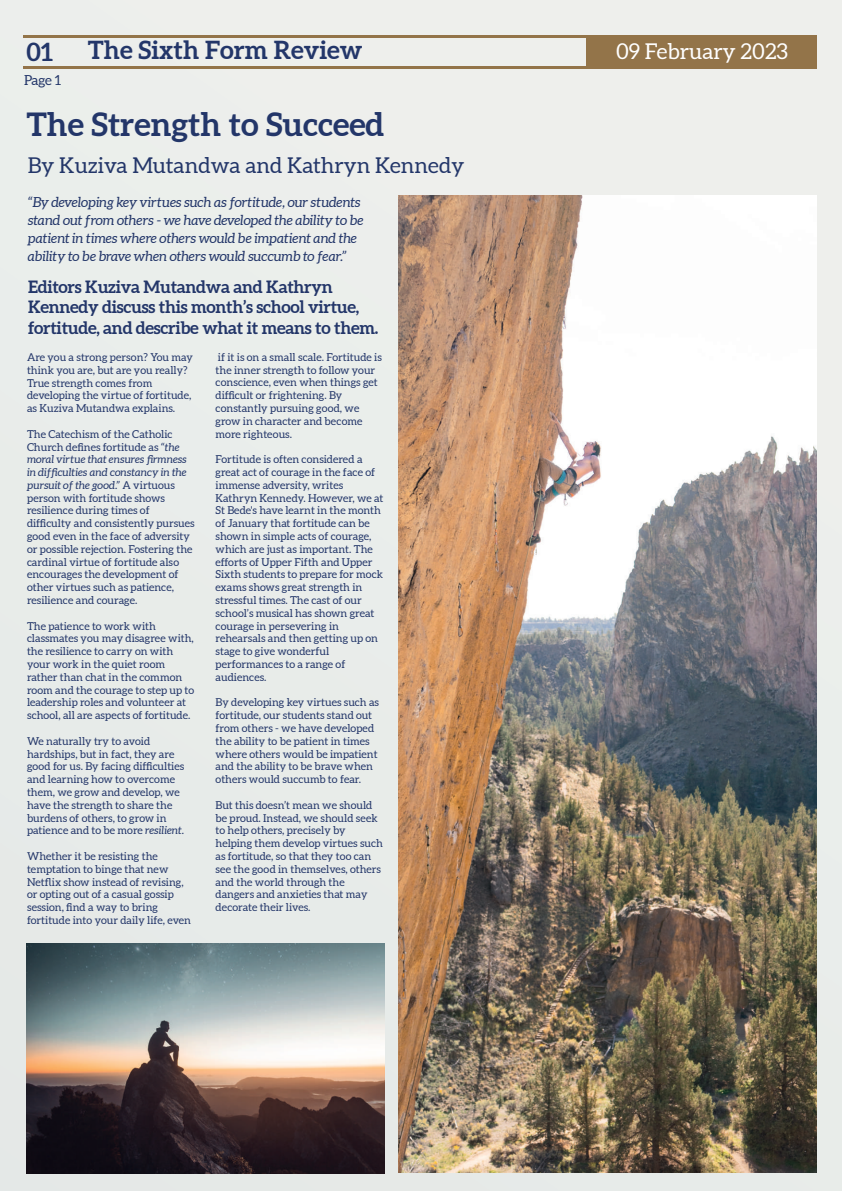
<style>
.page{position:relative;width:842px;height:1191px;background:#eaeeeb}
.page>*{position:absolute;margin:0;border:0;box-sizing:border-box;transform-origin:0 0}
.t1{font:700 32.6px "Aleo";color:#233669}
.t2{font:700 25.4px "Aleo";color:#233669}
.t3{font:21.8px "Aleo";color:#233669}
.t4{font:21.8px "Aleo";color:#fff}
.t5{font:700 17.3px/20.7px "Aleo";letter-spacing:-.015em;color:#233669}
.t6{font:italic 13.8px/18.1px "Aleo";letter-spacing:-.01em;color:#233669}
.t7{font:13.8px "Aleo";color:#233669}
.t8{font:10.9px/12.8px "Aleo";color:#233669}
.s1{font-style:italic}
</style>
<div class="page">
<hr style="left:24px;top:35px;width:793px;height:3px;background:#937449">
<hr style="left:24px;top:66px;width:793px;height:3px;background:#937449">
<div style="left:587px;top:36px;width:230px;height:31px;background:#937449"></div>
<img style="left:398px;top:195px;width:418px;height:977px">
<img style="left:27px;top:943px;width:358px;height:230px">
<h2 class="t2" style="left:26px;top:37px;width:28px">01</h2>
<h2 class="t2" style="left:88px;top:35px;width:276px">The Sixth Form Review</h2>
<h3 class="t4" style="left:616px;top:39px;width:174px">09 February 2023</h3>
<p class="t7" style="left:24px;top:72px;width:39px">Page 1</p>
<h1 class="t1" style="left:26px;top:105px;width:359px">The Strength to Succeed</h1>
<h3 class="t3" style="left:28px;top:153px;width:438px">By Kuziva Mutandwa and Kathryn Kennedy</h3>
<p class="t6" style="left:28px;top:193px;width:337px">“By developing key virtues such as fortitude, our students stand out from others - we have developed the ability to be patient in times where others would be impatient and the ability to be brave when others would succumb to fear.”</p>
<h3 class="t5" style="left:28px;top:277px;width:352px">Editors Kuziva Mutandwa and Kathryn<br>Kennedy discuss this month’s school virtue, fortitude, and describe what it means to them.</h3>
<p class="t8" style="left:27px;top:351px;width:168px">Are you a strong person? You may think you are, but are you really?<br>True strength comes from developing the virtue of fortitude, as Kuziva Mutandwa explains.</p>
<p class="t8" style="left:27px;top:428px;width:169px">The Catechism of the Catholic<br>Church defines fortitude as <span class="s1">“the moral virtue that ensures firmness in difficulties and constancy in the pursuit of the good.”</span> A virtuous person with fortitude shows resilience during times of difficulty and consistently pursues good even in the face of adversity or possible rejection. Fostering the cardinal virtue of fortitude also encourages the development of other virtues such as patience, resilience and courage.</p>
<p class="t8" style="left:27px;top:620px;width:169px">The patience to work with classmates you may disagree with, the resilience to carry on with your work in the quiet room rather than chat in the common room and the courage to step up to leadership roles and volunteer at school, all are aspects of fortitude.</p>
<p class="t8" style="left:27px;top:735px;width:159px">We naturally try to avoid hardships, but in fact, they are good for us. By facing difficulties and learning how to overcome them, we grow and develop, we have the strength to share the burdens of others, to grow in patience and to be more <span class="s1">resilient.</span></p>
<p class="t8" style="left:27px;top:850px;width:166px">Whether it be resisting the temptation to binge that new<br>Netflix show instead of revising, or opting out of a casual gossip session, find a way to bring fortitude into your daily life, even</p>
<p class="t8" style="left:216px;top:351px;width:168px">if it is on a small scale. Fortitude is the inner strength to follow your conscience, even when things get difficult or frightening. By constantly pursuing good, we grow in character and become more righteous.</p>
<p class="t8" style="left:216px;top:453px;width:169px">Fortitude is often considered a great act of courage in the face of immense adversity, writes<br>Kathryn Kennedy. However, we at<br>St Bede's have learnt in the month of January that fortitude can be shown in simple acts of courage, which are just as important. The efforts of Upper Fifth and Upper<br>Sixth students to prepare for mock exams shows great strength in stressful times. The cast of our school’s musical has shown great courage in persevering in rehearsals and then getting up on stage to give wonderful performances to a range of audiences.</p>
<p class="t8" style="left:216px;top:696px;width:165px">By developing key virtues such as fortitude, our students stand out from others - we have developed the ability to be patient in times where others would be impatient and the ability to be brave when others would succumb to fear.</p>
<p class="t8" style="left:216px;top:799px;width:169px">But this doesn’t mean we should be proud. Instead, we should seek to help others, precisely by helping them develop virtues such as fortitude, so that they too can see the good in themselves, others and the world through the dangers and anxieties that may decorate their lives.</p>
</div>
